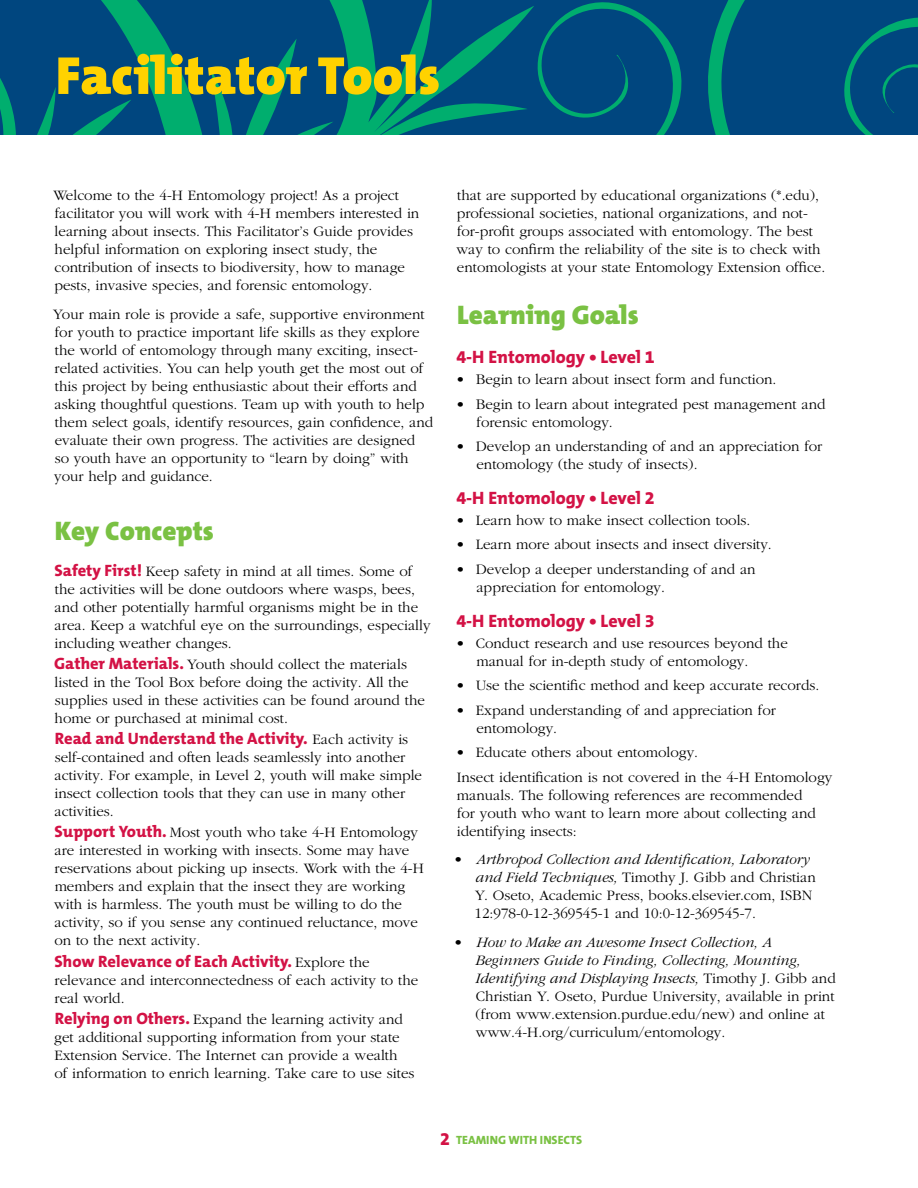
<style>
.page{position:relative;width:918px;height:1188px;background:#fff}
.page>*{position:absolute;margin:0;border:0;box-sizing:border-box;transform-origin:0 0}
.t1{font:900 54px "The Mix B9";color:#ffd200}
.t2{font:900 27px "The Mix B9";color:#7ac143}
.t3{font:800 18px "The Mix B8";color:#d31245}
.t4{font:800 16.5px "The Mix B8";color:#d31245}
.t5{font:300 15px/18px "Garamond";color:#000}
.t6{font:800 12px "The Mix B8";letter-spacing:.05em;color:#7ac143}
.s1{font-family:"The Mix B8";font-weight:800;font-size:16.5px;color:#d31245}
.s2{font-family:"Garamond";font-weight:300;font-size:15px;color:#000}
.s3{font-style:italic}
.s4{font-size:18px;color:#d31245}
</style>
<div class="page">
<svg style="left:0;top:0;width:692px;height:135px;background:#005c7b"></svg>
<svg style="left:0;top:57px;width:131px;height:78px;background:#00547c"></svg>
<svg style="left:692px;top:0;width:226px;height:135px;background:#00507d"></svg>
<h1 class="t1" style="left:56px;top:47px;width:386px">Facilitator Tools</h1>
<p class="t5" style="left:54px;top:187px;width:367px">Welcome to the 4-H Entomology project! As a project facilitator you will work with 4-H members interested in learning about insects. This Facilitator’s Guide provides helpful information on exploring insect study, the contribution of insects to biodiversity, how to manage pests, invasive species, and forensic entomology.</p>
<p class="t5" style="left:53px;top:305px;width:382px">Your main role is provide a safe, supportive environment for youth to practice important life skills as they explore the world of entomology through many exciting, insect&shy;related activities. You can help youth get the most out of this project by being enthusiastic about their efforts and asking thoughtful questions. Team up with youth to help them select goals, identify resources, gain confidence, and evaluate their own progress. The activities are designed<br>so youth have an opportunity to “learn by doing” with your help and guidance.</p>
<h2 class="t2" style="left:55px;top:517px;width:161px">Key Concepts</h2>
<p class="t5" style="left:55px;top:562px;width:378px"><span class="s1">Safety First!</span> Keep safety in mind at all times. Some of the activities will be done outdoors where wasps, bees, and other potentially harmful organisms might be in the area. Keep a watchful eye on the surroundings, especially including weather changes.</p>
<p class="t5" style="left:54px;top:655px;width:372px"><span class="s1">Gather Materials.</span> Youth should collect the materials listed in the Tool Box before doing the activity. All the supplies used in these activities can be found around the home or purchased at minimal cost.</p>
<p class="t4" style="left:55px;top:730px;width:355px">Read and Understand the Activity. <span class="s2">Each activity is</span></p>
<p class="t5" style="left:55px;top:749px;width:369px">self-contained and often leads seamlessly into another activity. For example, in Level 2, youth will make simple insect collection tools that they can use in many other activities.</p>
<p class="t5" style="left:54px;top:824px;width:371px"><span class="s1">Support Youth.</span> Most youth who take 4-H Entomology are interested in working with insects. Some may have reservations about picking up insects. Work with the 4-H members and explain that the insect they are working with is harmless. The youth must be willing to do the activity, so if you sense any continued reluctance, move on to the next activity.</p>
<p class="t4" style="left:55px;top:952px;width:317px">Show Relevance of Each Activity. <span class="s2">Explore the</span></p>
<p class="t5" style="left:55px;top:971px;width:365px">relevance and interconnectedness of each activity to the real world.</p>
<p class="t5" style="left:54px;top:1010px;width:362px"><span class="s1">Relying on Others.</span> Expand the learning activity and get additional supporting information from your state Extension Service. The Internet can provide a wealth<br>of information to enrich learning. Take care to use sites</p>
<p class="t5" style="left:457px;top:187px;width:370px">that are supported by educational organizations (*.edu), professional societies, national organizations, and not&shy;for-profit groups associated with entomology. The best way to confirm the reliability of the site is to check with entomologists at your state Entomology Extension office.</p>
<h2 class="t2" style="left:457px;top:301px;width:183px">Learning Goals</h2>
<p class="t3" style="left:456px;top:347px;width:200px">4-H Entomology • Level 1</p>
<p class="t5" style="left:456px;top:371px;width:322px">• Begin to learn about insect form and function.</p>
<p class="t5" style="left:477px;top:395px;width:350px;text-indent:-21px">• Begin to learn about integrated pest management and forensic entomology.</p>
<p class="t5" style="left:476px;top:438px;width:347px;text-indent:-21px">• Develop an understanding of and an appreciation for entomology (the study of insects).</p>
<p class="t3" style="left:456px;top:488px;width:200px">4-H Entomology • Level 2</p>
<p class="t5" style="left:456px;top:511px;width:296px">• Learn how to make insect collection tools.</p>
<p class="t5" style="left:456px;top:536px;width:318px">• Learn more about insects and insect diversity.</p>
<p class="t5" style="left:476px;top:560px;width:281px;text-indent:-21px">• Develop a deeper understanding of and an appreciation for entomology.</p>
<p class="t3" style="left:456px;top:611px;width:200px">4-H Entomology • Level 3</p>
<p class="t5" style="left:476px;top:634px;width:313px;text-indent:-21px">• Conduct research and use resources beyond the manual for in-depth study of entomology.</p>
<p class="t5" style="left:456px;top:677px;width:365px">• Use the scientific method and keep accurate records.</p>
<p class="t5" style="left:476px;top:701px;width:301px;text-indent:-21px">• Expand understanding of and appreciation for entomology.</p>
<p class="t5" style="left:456px;top:740px;width:378px;line-height:24.5px">• Educate others about entomology.<br>Insect identification is not covered in the 4-H Entomology</p>
<p class="t5" style="left:457px;top:786px;width:361px">manuals. The following references are recommended for youth who want to learn more about collecting and identifying insects:</p>
<p class="t5" style="left:475px;top:851px;width:343px;text-indent:-22px"><span class="s3">• Arthropod Collection and Identification, Laboratory and Field Techniques,</span> Timothy J. Gibb and Christian Y. Oseto, Academic Press, books.elsevier.com, ISBN 12:978-0-12-369545-1 and 10:0-12-369545-7.</p>
<p class="t5" style="left:475px;top:934px;width:363px;text-indent:-22px"><span class="s3">• How to Make an Awesome Insect Collection, A Beginners Guide to Finding, Collecting, Mounting, Identifying and Displaying Insects,</span> Timothy J. Gibb and Christian Y. Oseto, Purdue University, available in print (from www.extension.purdue.edu/new) and online at www.4-H.org/curriculum/entomology.</p>
<p class="t6" style="left:440px;top:1134px;width:137px"><span class="s4">2</span> Teaming with Insects</p>
</div>
